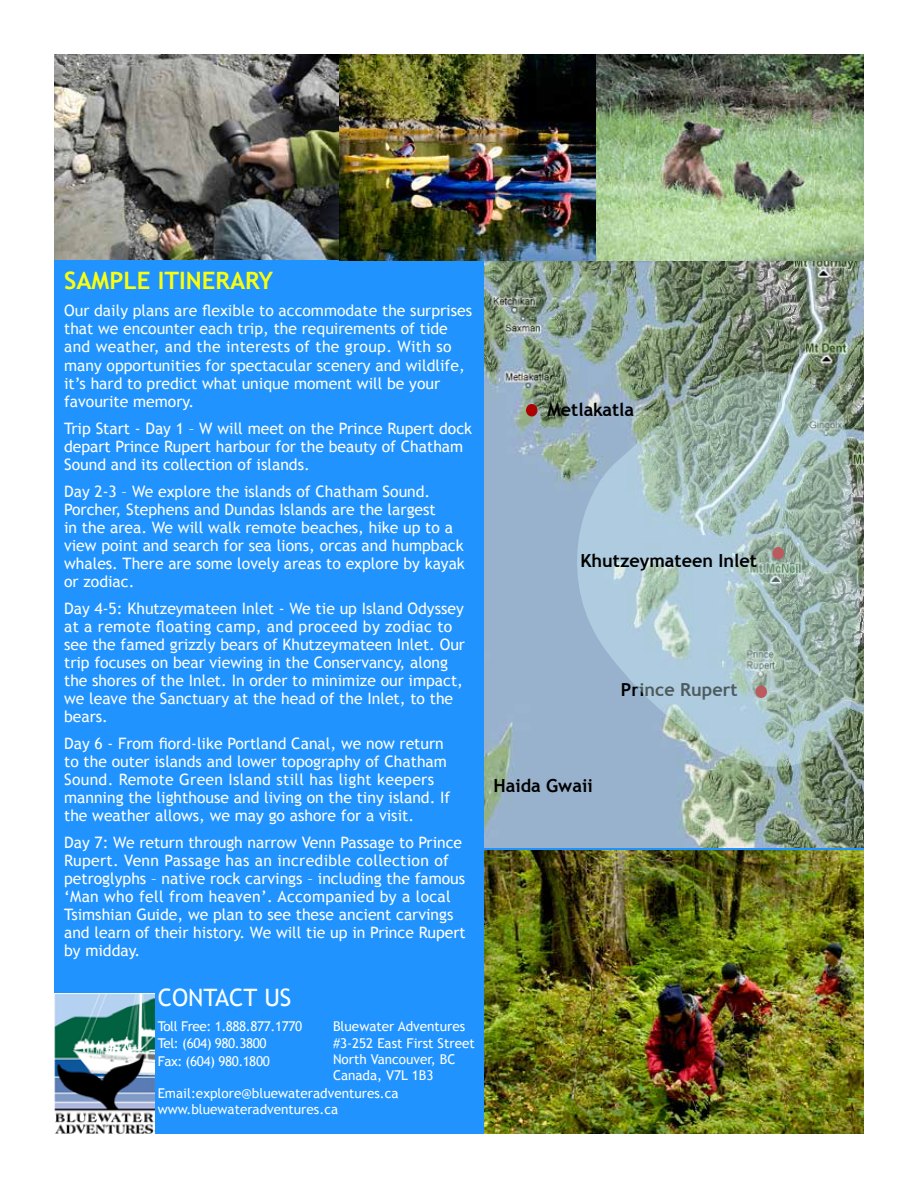
<style>
.page{position:relative;width:918px;height:1188px;background:#fff}
.page>*{position:absolute;margin:0;border:0;box-sizing:border-box;transform-origin:0 0}
.t1{font:700 24px "Trebuchet MS";color:#faff10}
.t2{font:24px "Trebuchet MS";color:#faffff}
.t3{font:700 18px "Trebuchet MS";color:#000}
.t4{font:15.75px/18px "Trebuchet MS";color:#fff}
.t5{font:15.75px/18px "Trebuchet MS";color:#fbfff8}
.t6{font:13.5px/16.2px "Trebuchet MS";color:#fdffff}
.t7{font:13.5px/16.2px "Trebuchet MS";letter-spacing:-.03em;color:#fdffff}
.s1{color:#fff}
</style>
<div class="page">
<div style="left:54px;top:260px;width:431px;height:874px;background:#2093ff"></div>
<img style="left:54px;top:993px;width:101px;height:141px">
<img style="left:484px;top:850px;width:380px;height:284px">
<svg style="left:484px;top:260px;width:380px;height:590px"></svg>
<div style="left:526px;top:404px;width:11px;height:12px;background:#ab0202;border-radius:50%"></div>
<svg style="left:576px;top:367px;width:284px;height:401px"></svg>
<img style="left:54px;top:54px;width:810px;height:206px">
<h1 class="t1" style="left:64px;top:266px;width:211px">SAMPLE ITINERARY</h1>
<p class="t5" style="left:64px;top:302px;width:410px">Our daily plans are flexible to accommodate the surprises that we encounter each trip, the requirements of tide and weather, and the interests of the group. With so many opportunities for spectacular scenery and wildlife, it’s hard to predict what unique mome<span class="s1">nt will be your favourite memory.</span></p>
<p class="t4" style="left:64px;top:419px;width:410px">Trip Start - Day 1 – W will meet on the Prince Rupert dock depart Prince Rupert harbour for the beauty of Chatham<br>Sound and its collection of islands.</p>
<p class="t4" style="left:64px;top:482px;width:402px">Day 2-3 – We explore the islands of Chatham Sound.<br>Porcher, Stephens and Dundas Islands are the largest<br>in the area. We will walk remote beaches, hike up to a view point and search for sea lions, orcas and humpback whales. There are some lovely areas to explore by kayak or zodiac.</p>
<p class="t4" style="left:64px;top:599px;width:402px">Day 4-5: Khutzeymateen Inlet - We tie up Island Odyssey at a remote floating camp, and proceed by zodiac to see the famed grizzly bears of Khutzeymateen Inlet. Our trip focuses on bear viewing in the Conservancy, along the shores of the Inlet. In order to minimize our impact, we leave the Sanctuary at the head of the Inlet, to the bears.</p>
<p class="t4" style="left:64px;top:734px;width:388px">Day 6 - From fiord-like Portland Canal, we now return to the outer islands and lower topography of Chatham Sound. Remote Green Island still has light keepers manning the lighthouse and living on the tiny island. If the weather allows, we may go ashore for a visit.</p>
<p class="t4" style="left:64px;top:833px;width:403px">Day 7: We return through narrow Venn Passage to Prince Rupert. Venn Passage has an incredible collection of petroglyphs – native rock carvings – including the famous ‘Man who fell from heaven’. Accompanied by a local Tsimshian Guide, we plan to see these ancient carvings and learn of their history. We will tie up in Prince Rupert by midday.</p>
<h1 class="t2" style="left:158px;top:983px;width:135px">CONTACT US</h1>
<p class="t7" style="left:158px;top:1019px;width:146px">Toll Free: 1.888.877.1770<br>Tel: (604) 980.3800</p>
<p class="t7" style="left:158px;top:1053px;width:114px">Fax: (604) 980.1800</p>
<p class="t6" style="left:158px;top:1085px;width:242px">Email:explore@bluewateradventures.ca www.bluewateradventures.ca</p>
<p class="t6" style="left:333px;top:1019px;width:143px">Bluewater Adventures #3-252 East First Street<br>North Vancouver, BC<br>Canada, V7L 1B3</p>
<p class="t3" style="left:548px;top:399px;width:88px">Metlakatla</p>
<p class="t3" style="left:580px;top:549px;width:178px">Khutzeymateen Inlet</p>
<p class="t3" style="left:621px;top:679px;width:118px">Prince Rupert</p>
<p class="t3" style="left:494px;top:774px;width:101px">Haida Gwaii</p>
</div>
